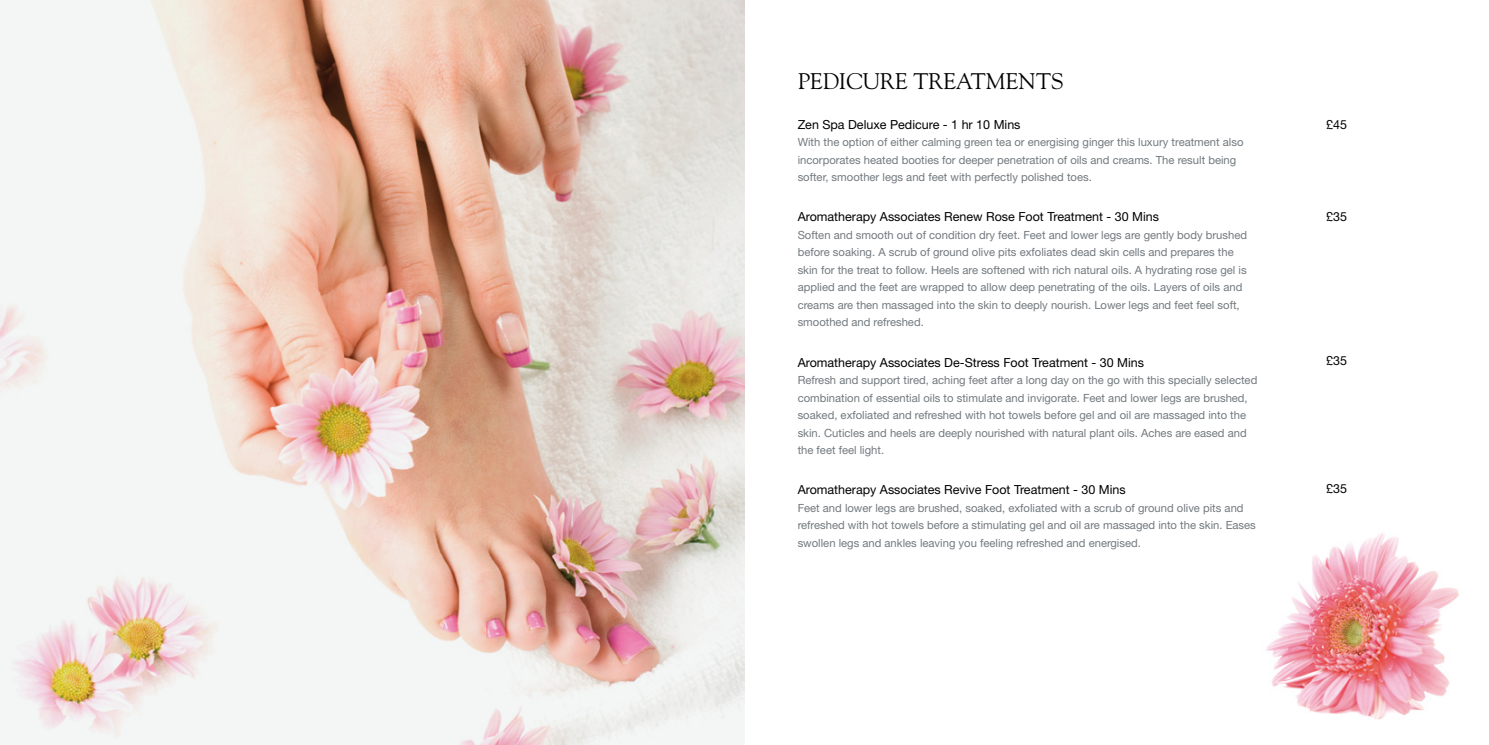
<style>
.page{position:relative;width:1489px;height:745px;background:#fff}
.page>*{position:absolute;margin:0;border:0;box-sizing:border-box;transform-origin:0 0}
.t1{font:22.5px "Goudy";color:#000}
.t2{font:12.5px "Helvetica Neue";color:#000}
.t3{font:11.25px/17.5px "Helvetica Neue";color:#72797e}
</style>
<div class="page">
<img style="left:0;top:0;width:744px;height:744px">
<img style="left:1266px;top:533px;width:193px;height:187px">
<h1 class="t1" style="left:797px;top:67px;width:267px">PEDICURE TREATMENTS</h1>
<p class="t2" style="left:797px;top:117px;width:224px">Zen Spa Deluxe Pedicure - 1 hr 10 Mins</p>
<p class="t3" style="left:797px;top:133px;width:447px">With the option of either calming green tea or energising ginger this luxury treatment also incorporates heated booties for deeper penetration of oils and creams. The result being softer, smoother legs and feet with perfectly polished toes.</p>
<p class="t2" style="left:797px;top:209px;width:363px">Aromatherapy Associates Renew Rose Foot Treatment - 30 Mins</p>
<p class="t3" style="left:797px;top:226px;width:451px">Soften and smooth out of condition dry feet. Feet and lower legs are gently body brushed before soaking. A scrub of ground olive pits exfoliates dead skin cells and prepares the skin for the treat to follow. Heels are softened with rich natural oils. A hydrating rose gel is applied and the feet are wrapped to allow deep penetrating of the oils. Layers of oils and creams are then massaged into the skin to deeply nourish. Lower legs and feet feel soft, smoothed and refreshed.</p>
<p class="t2" style="left:797px;top:354px;width:348px">Aromatherapy Associates De-Stress Foot Treatment - 30 Mins</p>
<p class="t3" style="left:797px;top:371px;width:461px">Refresh and support tired, aching feet after a long day on the go with this specially selected combination of essential oils to stimulate and invigorate. Feet and lower legs are brushed, soaked, exfoliated and refreshed with hot towels before gel and oil are massaged into the skin. Cuticles and heels are deeply nourished with natural plant oils. Aches are eased and the feet feel light.</p>
<p class="t2" style="left:797px;top:482px;width:329px">Aromatherapy Associates Revive Foot Treatment - 30 Mins</p>
<p class="t3" style="left:797px;top:498px;width:459px">Feet and lower legs are brushed, soaked, exfoliated with a scrub of ground olive pits and refreshed with hot towels before a stimulating gel and oil are massaged into the skin. Eases swollen legs and ankles leaving you feeling refreshed and energised.</p>
<p class="t2" style="left:1326px;top:117px;width:22px">£45</p>
<p class="t2" style="left:1326px;top:209px;width:22px">£35</p>
<p class="t2" style="left:1326px;top:353px;width:22px">£35</p>
<p class="t2" style="left:1326px;top:480px;width:22px">£35</p>
</div>
